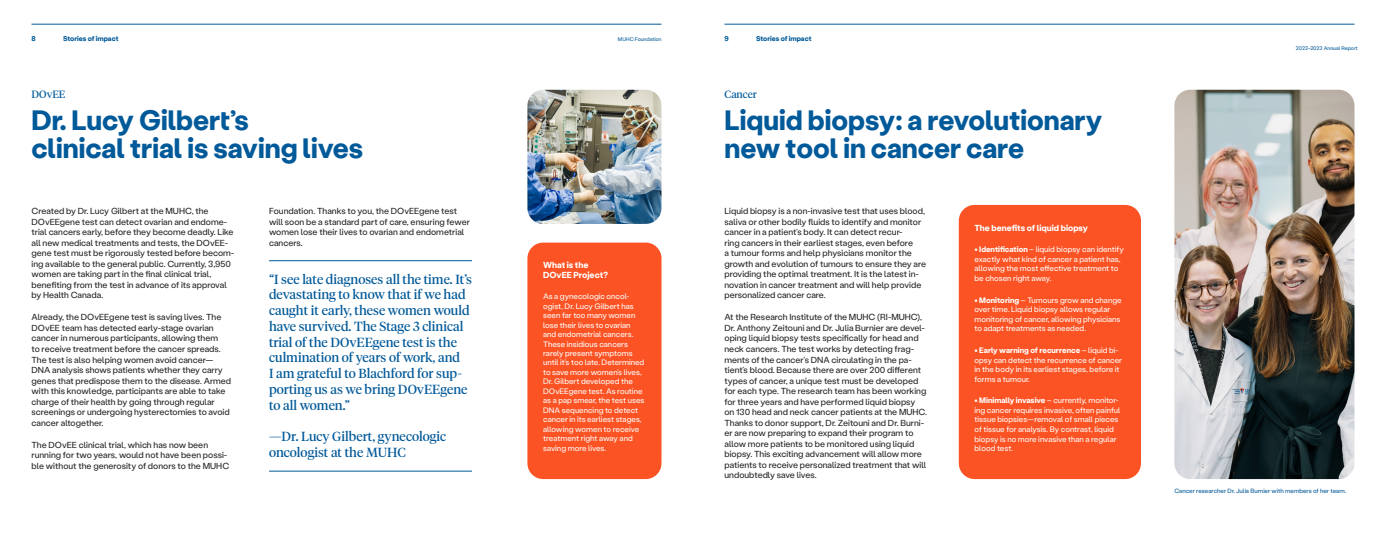
<style>
.page{position:relative;width:1386px;height:536px;background:#fff}
.page>*{position:absolute;margin:0;border:0;box-sizing:border-box;transform-origin:0 0}
.Titre{font:700 28px/28.3px "Stabil Grotesk";color:#005999}
.Citation{font:13.12px/15.8px "Tiempos Headline";color:#005999}
.Surtitre{font:10.5px "Tiempos Headline";color:#005999}
.Texte_courant{font:8.75px/10.5px "Stabil Grotesk";color:#231f20}
.Texte_courant-2{font:700 8.75px/9.6px "Stabil Grotesk";color:#fff}
.Texte_courant-3{font:7.88px/9.5px "Stabil Grotesk";color:#fff}
.t1{font:700 7px "Stabil Grotesk";color:#005999}
.Texte_courant-4{font:6.12px "Stabil Grotesk";color:#005999}
.t2{font:5.25px "Stabil Grotesk";color:#005999}
.s1{font-weight:700}
</style>
<div class="page">
<img style="left:1174px;top:90px;width:180px;height:389px">
<hr style="left:724px;top:24px;width:630px;height:1px;background:#005999">
<hr style="left:32px;top:24px;width:630px;height:1px;background:#005999">
<img style="left:527px;top:90px;width:135px;height:134px">
<div style="left:527px;top:242px;width:134px;height:237px;background:#fb5323;border-radius:16px"></div>
<div style="left:959px;top:205px;width:182px;height:274px;background:#fb5323;border-radius:16px"></div>
<hr style="left:269px;top:260px;width:203px;height:1px;background:#005999">
<hr style="left:269px;top:471px;width:203px;height:1px;background:#005999">
<p class="t1" style="left:32px;top:34px;width:6px">8</p>
<p class="t1" style="left:63px;top:34px;width:57px">Stories of impact</p>
<p class="t1" style="left:724px;top:34px;width:6px">9</p>
<p class="t1" style="left:756px;top:34px;width:57px">Stories of impact</p>
<p class="t2" style="left:618px;top:36px;width:45px">MUHC Foundation</p>
<p class="Surtitre" style="left:32px;top:87px;width:36px">DOvEE</p>
<p class="Titre" style="left:32px;top:104px;width:333px">Dr. Lucy Gilbert’s<br>clinical trial is saving lives</p>
<p class="Texte_courant" style="left:32px;top:205px;width:204px">Created by Dr. Lucy Gilbert at the MUHC, the DOvEEgene test can detect ovarian and endome&shy;trial cancers early, before they become deadly. Like all new medical treatments and tests, the DOvEE&shy;gene test must be rigorously tested before becom&shy;ing available to the general public. Currently, 3,950 women are taking part in the final clinical trial, benefiting from the test in advance of its approval by Health Canada.</p>
<p class="Texte_courant" style="left:32px;top:311px;width:201px">Already, the DOvEEgene test is saving lives. The DOvEE team has detected early-stage ovarian cancer in numerous participants, allowing them<br>to receive treatment before the cancer spreads.<br>The test is also helping women avoid cancer— DNA analysis shows patients whether they carry genes that predispose them to the disease. Armed with this knowledge, participants are able to take charge of their health by going through regular screenings or undergoing hysterectomies to avoid cancer altogether.</p>
<p class="Texte_courant" style="left:32px;top:439px;width:199px">The DOvEE clinical trial, which has now been running for two years, would not have been possi&shy;ble without the generosity of donors to the MUHC</p>
<p class="Texte_courant" style="left:269px;top:205px;width:202px">Foundation. Thanks to you, the DOvEEgene test will soon be a standard part of care, ensuring fewer women lose their lives to ovarian and endometrial cancers.</p>
<p class="Citation" style="left:269px;top:270px;width:205px">“I see late diagnoses all the time. It’s devastating to know that if we had caught it early, these women would have survived. The Stage 3 clinical trial of the DOvEEgene test is the culmination of years of work, and<br>I am grateful to Blachford for sup&shy;porting us as we bring DOvEEgene to all women.”</p>
<p class="Citation" style="left:269px;top:428px;width:179px">—Dr. Lucy Gilbert, gynecologic oncologist at the MUHC</p>
<p class="Texte_courant-2" style="left:543px;top:260px;width:67px">What is the<br>DOvEE Project?</p>
<p class="Texte_courant-3" style="left:543px;top:291px;width:103px">As a gynecologic oncol&shy;ogist, Dr. Lucy Gilbert has seen far too many women lose their lives to ovarian and endometrial cancers.<br>These insidious cancers rarely present symptoms until it’s too late. Determined to save more women’s lives,<br>Dr. Gilbert developed the<br>DOvEEgene test. As routine as a pap smear, the test uses<br>DNA sequencing to detect cancer in its earliest stages, allowing women to receive treatment right away and saving more lives.</p>
<p class="Surtitre" style="left:724px;top:87px;width:34px">Cancer</p>
<p class="Titre" style="left:724px;top:104px;width:379px">Liquid biopsy: a revolutionary new tool in cancer care</p>
<p class="Texte_courant" style="left:724px;top:205px;width:203px">Liquid biopsy is a non-invasive test that uses blood, saliva or other bodily fluids to identify and monitor cancer in a patient’s body. It can detect recur-<br>ring cancers in their earliest stages, even before<br>a tumour forms and help physicians monitor the growth and evolution of tumours to ensure they are providing the optimal treatment. It is the latest in&shy;novation in cancer treatment and will help provide personalized cancer care.</p>
<p class="Texte_courant" style="left:724px;top:311px;width:204px">At the Research Institute of the MUHC (RI-MUHC), Dr. Anthony Zeitouni and Dr. Julia Burnier are devel&shy;oping liquid biopsy tests specifically for head and neck cancers. The test works by detecting frag&shy;ments of the cancer’s DNA circulating in the pa&shy;tient’s blood. Because there are over 200 different types of cancer, a unique test must be developed for each type. The research team has been working for three years and have performed liquid biopsy on 130 head and neck cancer patients at the MUHC.<br>Thanks to donor support, Dr. Zeitouni and Dr. Burni&shy;er are now preparing to expand their program to allow more patients to be monitored using liquid biopsy. This exciting advancement will allow more patients to receive personalized treatment that will undoubtedly save lives.</p>
<p class="Texte_courant-2" style="left:975px;top:222px;width:115px">The benefits of liquid biopsy</p>
<p class="Texte_courant-3" style="left:975px;top:244px;width:151px"><span class="s1">• Identification</span> – liquid biopsy can identify exactly what kind of cancer a patient has, allowing the most effective treatment to be chosen right away.</p>
<p class="Texte_courant-3" style="left:975px;top:294px;width:149px"><span class="s1">• Monitoring</span> – Tumours grow and change over time. Liquid biopsy allows regular monitoring of cancer, allowing physicians to adapt treatments as needed.</p>
<p class="Texte_courant-3" style="left:975px;top:345px;width:149px"><span class="s1">• Early warning of recurrence</span> – liquid bi&shy;opsy can detect the recurrence of cancer in the body in its earliest stages, before it forms a tumour.</p>
<p class="Texte_courant-3" style="left:975px;top:395px;width:147px"><span class="s1">• Minimally invasive</span> – currently, monitor&shy;ing cancer requires invasive, often painful tissue biopsies—removal of small pieces of tissue for analysis. By contrast, liquid biopsy is no more invasive than a regular blood test.</p>
<p class="t2" style="left:1296px;top:44px;width:64px">2022–2023 Annual Report</p>
<p class="Texte_courant-4" style="left:1174px;top:486px;width:173px">Cancer researcher Dr. Julia Burnier with members of her team.</p>
</div>
